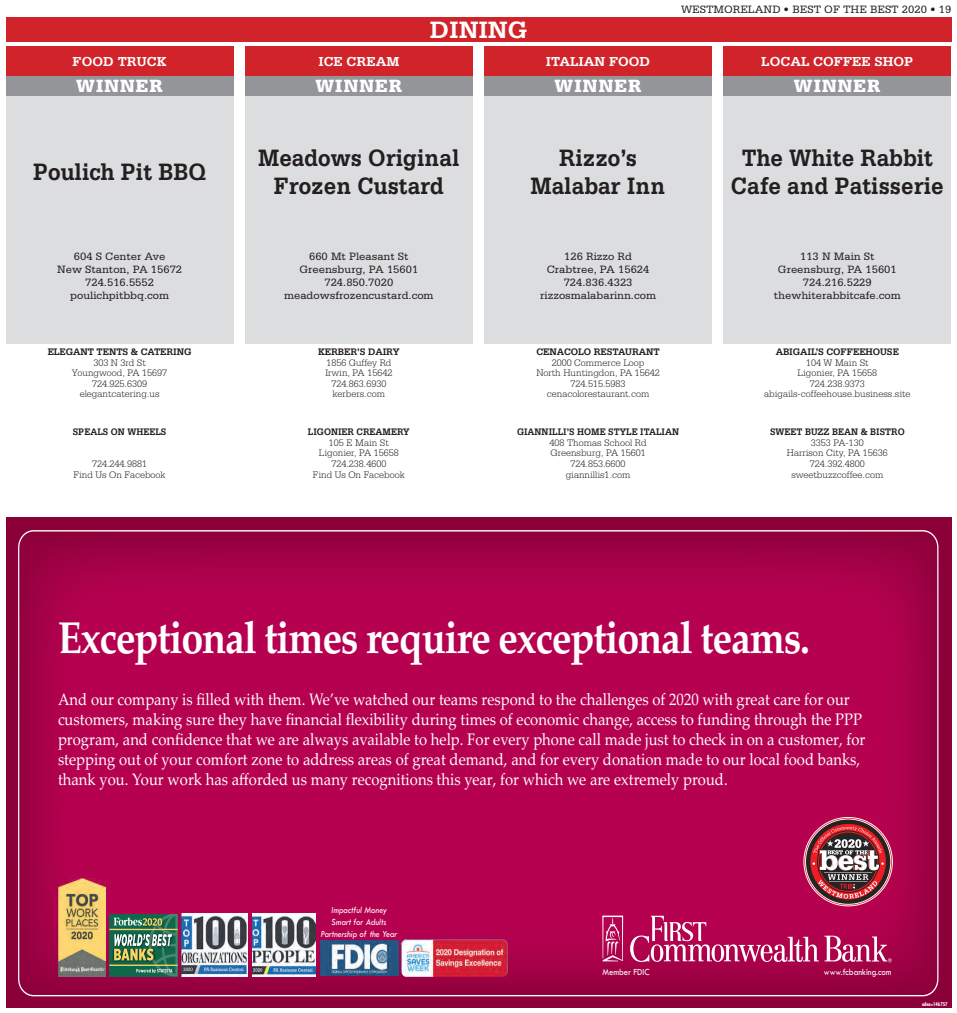
<style>
.page{position:relative;width:957px;height:1013px;background:#fff}
.page>*{position:absolute;margin:0;border:0;box-sizing:border-box;transform-origin:0 0}
.t1{font:700 44.5px "Palatino Linotype";letter-spacing:-.03em;color:#fff;scale:.89 1}
.t2{font:700 25px/27.5px "Serifa Std";color:#231f20;text-align:center;scale:.9 1}
.t3{font:700 25px "Serifa Std";color:#fff}
.t4{font:900 18.75px "Serifa Std";letter-spacing:.06em;color:#fff}
.t5{font:16.62px/20px "Palatino Linotype";color:#fff;scale:.89 1}
.t6{font:700 13.75px "Serifa Std";color:#fff}
.t7{font:11.25px/13.1px "Serifa Std";color:#231f20;text-align:center}
.t8{font:300 10px/10.6px "Serifa Std";color:#231f20;text-align:center}
.t9{font:700 10px "Serifa Std";letter-spacing:-.01em;color:#231f20;scale:.9 1}
.t10{font:700 10px "Serifa Std";letter-spacing:-.01em;color:#231f20;scale:.95 1}
.t11{font:italic 9.75px/11.6px "Tw Cen";color:#fff;text-align:center;scale:.89 1}
.t12{font:9.75px "Tw Cen";color:#fff;scale:.89 1}
.t13{font:700 condensed 5px "Futura";color:#fff}
</style>
<div class="page">
<div style="left:6px;top:18px;width:945px;height:24px;background:#d1232a"></div>
<div style="left:723px;top:247px;width:228px;height:96px;background:#dcdddf"></div>
<div style="left:723px;top:96px;width:228px;height:151px;background:#dcdddf"></div>
<div style="left:723px;top:76px;width:228px;height:20px;background:#939598"></div>
<div style="left:723px;top:47px;width:228px;height:29px;background:#d1232a"></div>
<div style="left:484px;top:247px;width:228px;height:96px;background:#dcdddf"></div>
<div style="left:484px;top:96px;width:228px;height:151px;background:#dcdddf"></div>
<div style="left:484px;top:76px;width:228px;height:20px;background:#939598"></div>
<div style="left:484px;top:47px;width:228px;height:29px;background:#d1232a"></div>
<div style="left:6px;top:247px;width:227px;height:96px;background:#dcdddf"></div>
<div style="left:6px;top:96px;width:227px;height:151px;background:#dcdddf"></div>
<div style="left:6px;top:76px;width:227px;height:20px;background:#939598"></div>
<div style="left:6px;top:47px;width:227px;height:29px;background:#d1232a"></div>
<div style="left:245px;top:247px;width:227px;height:96px;background:#dcdddf"></div>
<div style="left:245px;top:96px;width:227px;height:151px;background:#dcdddf"></div>
<div style="left:245px;top:76px;width:227px;height:20px;background:#939598"></div>
<div style="left:245px;top:47px;width:227px;height:29px;background:#d1232a"></div>
<div style="left:6px;top:516px;width:945px;height:491px;background:#8b0039"></div>
<svg style="left:18px;top:530px;width:920px;height:467px"></svg>
<svg style="left:630px;top:915px;width:188px;height:46px"></svg>
<svg style="left:602px;top:915px;width:21px;height:46px"></svg>
<svg style="left:824px;top:935px;width:67px;height:27px"></svg>
<div style="left:109px;top:914px;width:68px;height:62px;background:#10684a"></div>
<hr style="left:109px;top:928px;width:68px;height:2px;background:#f7d566">
<hr style="left:109px;top:964px;width:68px;height:1px;background:#f7d566">
<svg style="left:113px;top:914px;width:64px;height:62px"></svg>
<img style="left:182px;top:914px;width:65px;height:62px">
<img style="left:59px;top:878px;width:47px;height:98px">
<img style="left:320px;top:940px;width:78px;height:35px">
<img style="left:401px;top:939px;width:106px;height:37px">
<img style="left:252px;top:914px;width:63px;height:62px">
<svg style="left:804px;top:817px;width:87px;height:88px"></svg>
<p class="t6" style="left:73px;top:53px;width:95px">FOOD TRUCK</p>
<p class="t4" style="left:76px;top:75px;width:88px">WINNER</p>
<h2 class="t2" style="left:33px;top:158px;width:193px">Poulich Pit BBQ</h2>
<p class="t7" style="left:57px;top:249px;width:127px">604 S Center Ave<br>New Stanton, PA 15672<br>724.516.5552 poulichpitbbq.com</p>
<p class="t10" style="left:48px;top:346px;width:153px">ELEGANT TENTS &amp; CATERING</p>
<p class="t8" style="left:72px;top:357px;width:97px">303 N 3rd St<br>Youngwood, PA 15697<br>724.925.6309 elegantcatering.us</p>
<p class="t9" style="left:73px;top:426px;width:105px">SPEALS ON WHEELS</p>
<p class="t8" style="left:74px;top:458px;width:93px">724.244.9881<br>Find Us On Facebook</p>
<p class="t6" style="left:318px;top:53px;width:82px">ICE CREAM</p>
<p class="t4" style="left:315px;top:75px;width:88px">WINNER</p>
<h2 class="t3" style="left:430px;top:15px;width:99px">DINING</h2>
<p class="t6" style="left:545px;top:53px;width:106px">ITALIAN FOOD</p>
<p class="t4" style="left:554px;top:75px;width:88px">WINNER</p>
<p class="t7" style="left:681px;top:3px;width:272px">WESTMORELAND • BEST OF THE BEST 2020 • 19</p>
<p class="t6" style="left:761px;top:53px;width:154px">LOCAL COFFEE SHOP</p>
<p class="t4" style="left:793px;top:75px;width:88px">WINNER</p>
<h2 class="t2" style="left:258px;top:144px;width:225px">Meadows Original<br>Frozen Custard</h2>
<h2 class="t2" style="left:530px;top:144px;width:152px">Rizzo’s<br>Malabar Inn</h2>
<h2 class="t2" style="left:730px;top:144px;width:238px">The White Rabbit<br>Cafe and Patisserie</h2>
<p class="t7" style="left:284px;top:249px;width:151px">660 Mt Pleasant St<br>Greensburg, PA 15601<br>724.850.7020 meadowsfrozencustard.com</p>
<p class="t10" style="left:318px;top:346px;width:87px">KERBER’S DAIRY</p>
<p class="t8" style="left:325px;top:357px;width:68px">1856 Guffey Rd<br>Irwin, PA 15642<br>724.863.6930 kerbers.com</p>
<p class="t7" style="left:540px;top:249px;width:117px">126 Rizzo Rd<br>Crabtree, PA 15624<br>724.836.4323 rizzosmalabarinn.com</p>
<p class="t10" style="left:536px;top:346px;width:131px">CENACOLO RESTAURANT</p>
<p class="t8" style="left:536px;top:357px;width:125px">2000 Commerce Loop<br>North Huntingdon, PA 15642<br>724.515.5983 cenacolorestaurant.com</p>
<p class="t7" style="left:773px;top:249px;width:128px">113 N Main St<br>Greensburg, PA 15601<br>724.216.5229 thewhiterabbitcafe.com</p>
<p class="t10" style="left:775px;top:346px;width:131px">ABIGAIL’S COFFEEHOUSE</p>
<p class="t8" style="left:764px;top:357px;width:148px">104 W Main St<br>Ligonier, PA 15658<br>724.238.9373 abigails-coffeehouse.business.site</p>
<p class="t9" style="left:308px;top:426px;width:114px">LIGONIER CREAMERY</p>
<p class="t8" style="left:313px;top:437px;width:93px">105 E Main St<br>Ligonier, PA 15658<br>724.238.4600<br>Find Us On Facebook</p>
<p class="t9" style="left:517px;top:426px;width:181px">GIANNILLI’S HOME STYLE ITALIAN</p>
<p class="t8" style="left:549px;top:437px;width:98px">408 Thomas School Rd<br>Greensburg, PA 15601<br>724.853.6600 giannillis1.com</p>
<p class="t9" style="left:769px;top:426px;width:151px">SWEET BUZZ BEAN &amp; BISTRO</p>
<p class="t8" style="left:786px;top:437px;width:102px">3353 PA-130<br>Harrison City, PA 15636<br>724.392.4800 sweetbuzzcoffee.com</p>
<h1 class="t1" style="left:58px;top:606px;width:846px">Exceptional times require exceptional teams.</h1>
<p class="t5" style="left:58px;top:689px;width:908px">And our company is filled with them. We’ve watched our teams respond to the challenges of 2020 with great care for our customers, making sure they have financial flexibility during times of economic change, access to funding through the PPP program, and confidence that we are always available to help. For every phone call made just to check in on a customer, for stepping out of your comfort zone to address areas of great demand, and for every donation made to our local food banks, thank you. Your work has afforded us many recognitions this year, for which we are extremely proud.</p>
<p class="t11" style="left:321px;top:904px;width:87px">Impactful Money<br>Smart for Adults<br>Partnership of the Year</p>
<p class="t12" style="left:602px;top:966px;width:55px">Member FDIC</p>
<p class="t12" style="left:823px;top:966px;width:77px">www.fcbanking.com</p>
<p class="t13" style="left:921px;top:1000px;width:27px">adno=146757</p>
</div>
